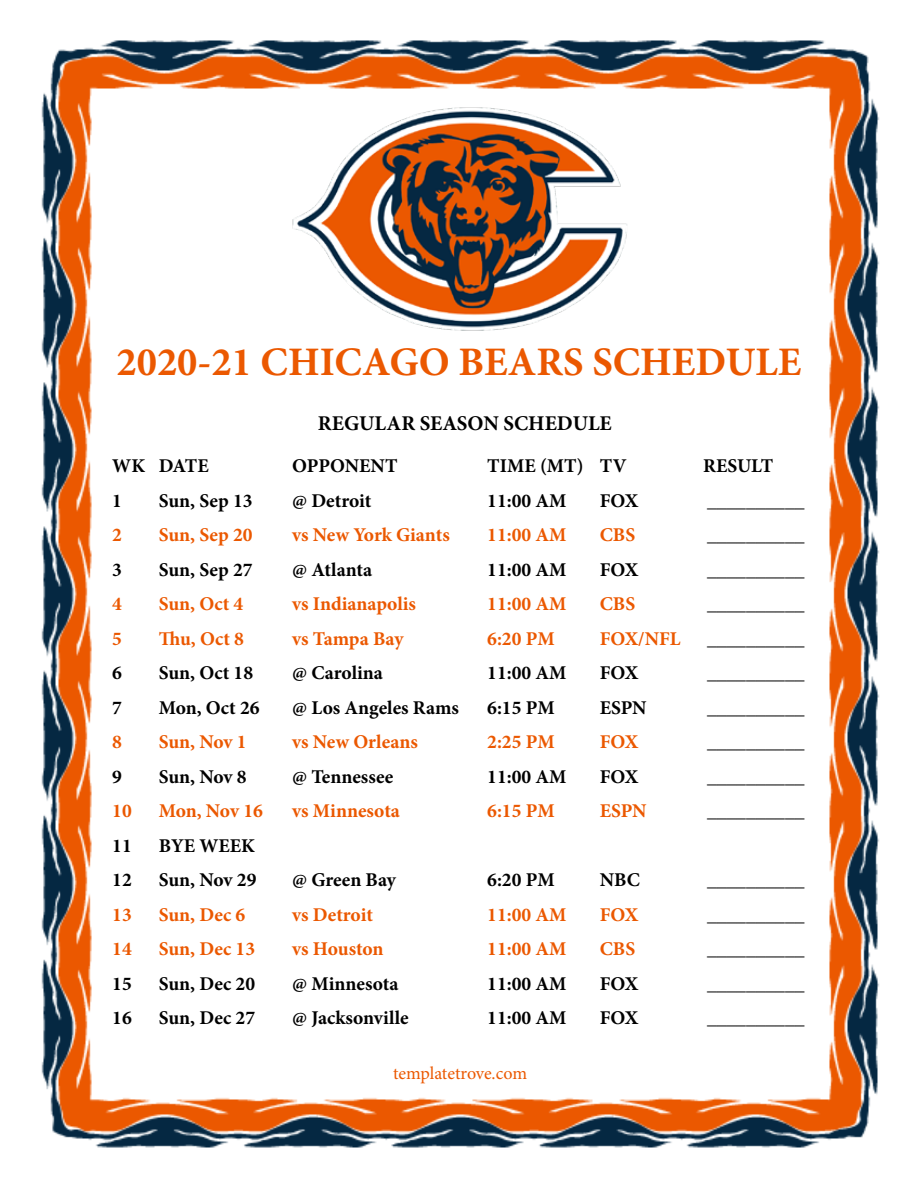
<style>
.page{position:relative;width:918px;height:1188px;background:#fff}
.page>*{position:absolute;margin:0;border:0;box-sizing:border-box;transform-origin:0 0}
.t1{font:700 40.5px "Minion Pro";color:#eb5800}
.t2{font:700 21px "Minion Pro";color:#000}
.t3{font:700 19.5px "Minion Pro";color:#000}
.t4{font:700 19.5px "Minion Pro";color:#eb5800}
.t5{font:18px "Minion Pro";letter-spacing:-.005em;color:#eb5800}
</style>
<div class="page">
<img style="left:41px;top:40px;width:839px;height:1108px">
<img style="left:285px;top:104px;width:351px;height:229px">
<h1 class="t1" style="left:117px;top:333px;width:686px">2020-21 CHICAGO BEARS SCHEDULE</h1>
<p class="t2" style="left:318px;top:409px;width:295px">REGULAR SEASON SCHEDULE</p>
<p class="t3" style="left:112px;top:452px;width:98px">WK DATE</p>
<p class="t3" style="left:292px;top:452px;width:107px">OPPONENT</p>
<p class="t3" style="left:487px;top:452px;width:141px">TIME (MT) TV</p>
<p class="t3" style="left:703px;top:452px;width:71px">RESULT</p>
<p class="t3" style="left:112px;top:487px;width:11px">1</p>
<p class="t3" style="left:159px;top:487px;width:95px">Sun, Sep 13</p>
<p class="t3" style="left:292px;top:487px;width:81px">@ Detroit</p>
<p class="t3" style="left:487px;top:487px;width:81px">11:00 AM</p>
<p class="t3" style="left:600px;top:487px;width:40px">FOX</p>
<p class="t3" style="left:707px;top:487px;width:99px">__________</p>
<p class="t4" style="left:112px;top:521px;width:11px">2</p>
<p class="t4" style="left:159px;top:521px;width:95px">Sun, Sep 20</p>
<p class="t4" style="left:292px;top:521px;width:159px">vs New York Giants</p>
<p class="t4" style="left:487px;top:521px;width:81px">11:00 AM</p>
<p class="t4" style="left:600px;top:521px;width:37px">CBS</p>
<p class="t3" style="left:707px;top:521px;width:99px">__________</p>
<p class="t3" style="left:112px;top:556px;width:11px">3</p>
<p class="t3" style="left:159px;top:556px;width:95px">Sun, Sep 27</p>
<p class="t3" style="left:292px;top:556px;width:81px">@ Atlanta</p>
<p class="t3" style="left:487px;top:556px;width:81px">11:00 AM</p>
<p class="t3" style="left:600px;top:556px;width:40px">FOX</p>
<p class="t3" style="left:707px;top:556px;width:99px">__________</p>
<p class="t4" style="left:112px;top:590px;width:11px">4</p>
<p class="t4" style="left:159px;top:590px;width:86px">Sun, Oct 4</p>
<p class="t4" style="left:292px;top:590px;width:125px">vs Indianapolis</p>
<p class="t4" style="left:487px;top:590px;width:81px">11:00 AM</p>
<p class="t4" style="left:600px;top:590px;width:37px">CBS</p>
<p class="t3" style="left:707px;top:590px;width:99px">__________</p>
<p class="t4" style="left:112px;top:625px;width:11px">5</p>
<p class="t4" style="left:159px;top:625px;width:87px">Thu, Oct 8</p>
<p class="t4" style="left:292px;top:625px;width:113px">vs Tampa Bay</p>
<p class="t4" style="left:487px;top:625px;width:69px">6:20 PM</p>
<p class="t4" style="left:600px;top:625px;width:82px">FOX/NFL</p>
<p class="t3" style="left:707px;top:625px;width:99px">__________</p>
<p class="t3" style="left:112px;top:659px;width:11px">6</p>
<p class="t3" style="left:159px;top:659px;width:96px">Sun, Oct 18</p>
<p class="t3" style="left:292px;top:659px;width:92px">@ Carolina</p>
<p class="t3" style="left:487px;top:659px;width:81px">11:00 AM</p>
<p class="t3" style="left:600px;top:659px;width:40px">FOX</p>
<p class="t3" style="left:707px;top:659px;width:99px">__________</p>
<p class="t3" style="left:112px;top:694px;width:11px">7</p>
<p class="t3" style="left:159px;top:694px;width:102px">Mon, Oct 26</p>
<p class="t3" style="left:292px;top:694px;width:168px">@ Los Angeles Rams</p>
<p class="t3" style="left:487px;top:694px;width:69px">6:15 PM</p>
<p class="t3" style="left:600px;top:694px;width:48px">ESPN</p>
<p class="t3" style="left:707px;top:694px;width:99px">__________</p>
<p class="t4" style="left:112px;top:728px;width:11px">8</p>
<p class="t4" style="left:159px;top:728px;width:89px">Sun, Nov 1</p>
<p class="t4" style="left:292px;top:728px;width:127px">vs New Orleans</p>
<p class="t4" style="left:487px;top:728px;width:69px">2:25 PM</p>
<p class="t4" style="left:600px;top:728px;width:40px">FOX</p>
<p class="t3" style="left:707px;top:728px;width:99px">__________</p>
<p class="t3" style="left:112px;top:763px;width:11px">9</p>
<p class="t3" style="left:159px;top:763px;width:89px">Sun, Nov 8</p>
<p class="t3" style="left:292px;top:763px;width:103px">@ Tennessee</p>
<p class="t3" style="left:487px;top:763px;width:81px">11:00 AM</p>
<p class="t3" style="left:600px;top:763px;width:40px">FOX</p>
<p class="t3" style="left:707px;top:763px;width:99px">__________</p>
<p class="t4" style="left:112px;top:797px;width:21px">10</p>
<p class="t4" style="left:159px;top:797px;width:106px">Mon, Nov 16</p>
<p class="t4" style="left:292px;top:797px;width:109px">vs Minnesota</p>
<p class="t4" style="left:487px;top:797px;width:69px">6:15 PM</p>
<p class="t4" style="left:600px;top:797px;width:48px">ESPN</p>
<p class="t3" style="left:707px;top:797px;width:99px">__________</p>
<p class="t3" style="left:112px;top:832px;width:21px">11</p>
<p class="t3" style="left:159px;top:832px;width:98px">BYE WEEK</p>
<p class="t3" style="left:112px;top:866px;width:21px">12</p>
<p class="t3" style="left:159px;top:866px;width:99px">Sun, Nov 29</p>
<p class="t3" style="left:292px;top:866px;width:105px">@ Green Bay</p>
<p class="t3" style="left:487px;top:866px;width:69px">6:20 PM</p>
<p class="t3" style="left:600px;top:866px;width:42px">NBC</p>
<p class="t3" style="left:707px;top:866px;width:99px">__________</p>
<p class="t4" style="left:112px;top:901px;width:21px">13</p>
<p class="t4" style="left:159px;top:901px;width:88px">Sun, Dec 6</p>
<p class="t4" style="left:292px;top:901px;width:82px">vs Detroit</p>
<p class="t4" style="left:487px;top:901px;width:81px">11:00 AM</p>
<p class="t4" style="left:600px;top:901px;width:40px">FOX</p>
<p class="t3" style="left:707px;top:901px;width:99px">__________</p>
<p class="t4" style="left:112px;top:935px;width:21px">14</p>
<p class="t4" style="left:159px;top:935px;width:98px">Sun, Dec 13</p>
<p class="t4" style="left:292px;top:935px;width:93px">vs Houston</p>
<p class="t4" style="left:487px;top:935px;width:81px">11:00 AM</p>
<p class="t4" style="left:600px;top:935px;width:37px">CBS</p>
<p class="t3" style="left:707px;top:935px;width:99px">__________</p>
<p class="t3" style="left:112px;top:970px;width:21px">15</p>
<p class="t3" style="left:159px;top:970px;width:98px">Sun, Dec 20</p>
<p class="t3" style="left:292px;top:970px;width:108px">@ Minnesota</p>
<p class="t3" style="left:487px;top:970px;width:81px">11:00 AM</p>
<p class="t3" style="left:600px;top:970px;width:40px">FOX</p>
<p class="t3" style="left:707px;top:970px;width:99px">__________</p>
<p class="t3" style="left:112px;top:1004px;width:21px">16</p>
<p class="t3" style="left:159px;top:1004px;width:98px">Sun, Dec 27</p>
<p class="t3" style="left:292px;top:1004px;width:118px">@ Jacksonville</p>
<p class="t3" style="left:487px;top:1004px;width:81px">11:00 AM</p>
<p class="t3" style="left:600px;top:1004px;width:40px">FOX</p>
<p class="t3" style="left:707px;top:1004px;width:99px">__________</p>
<p class="t5" style="left:393px;top:1061px;width:136px">templatetrove.com</p>
</div>
